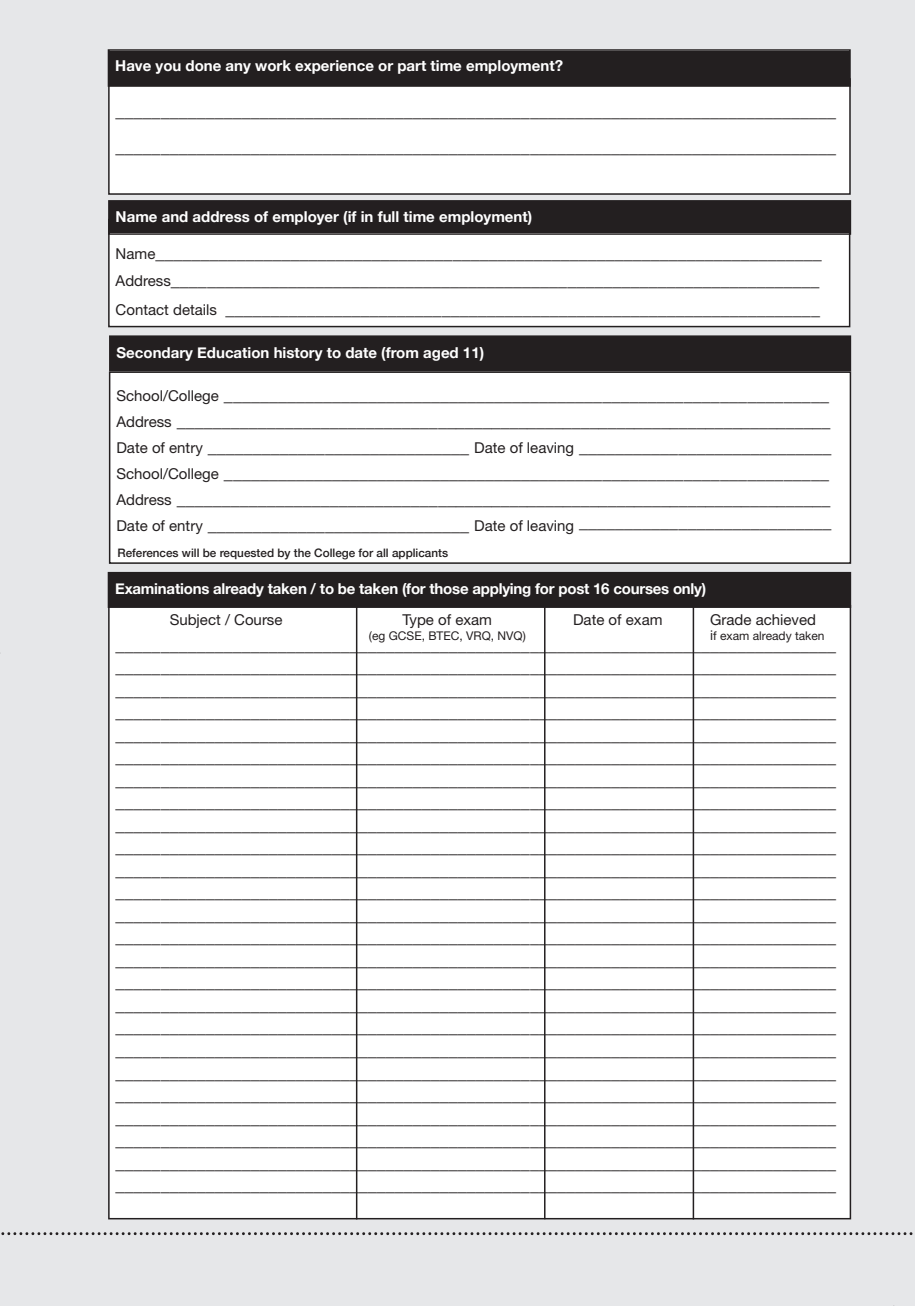
<style>
.page{position:relative;width:915px;height:1306px;background:#fff}
.page>*{position:absolute;margin:0;border:0;box-sizing:border-box;transform-origin:0 0}
.t1{font:18px/22.5px "Helvetica Neue";color:#231f20}
.t2{font:700 15px "Helvetica Neue";color:#fff}
.t3{font:15px "Helvetica Neue";color:#231f20}
.t4{font:12px "Helvetica Neue";color:#231f20}
.t5{font:500 11.7px "Helvetica Neue";color:#231f20}
.s1{font-size:15px}
.s2{font-size:13.5px}
</style>
<div class="page">
<div style="left:0;top:0;width:914px;height:1305px;background:#e6e7e9"></div>
<div style="left:109px;top:605px;width:741px;height:613px;background:#fff"></div>
<hr style="left:356px;top:586px;width:1px;height:633px;background:#231f20">
<hr style="left:544px;top:593px;width:1px;height:626px;background:#231f20">
<hr style="left:692px;top:583px;width:2px;height:636px;background:#231f20">
<svg style="left:1px;top:1232px;width:912px;height:3px"></svg>
<div style="left:109px;top:79px;width:740px;height:115px;background:#fff"></div>
<div style="left:108px;top:78px;width:742px;height:117px;border:2px solid #231f20"></div>
<div style="left:109px;top:219px;width:740px;height:107px;background:#fff"></div>
<div style="left:108px;top:219px;width:742px;height:108px;border:2px solid #231f20"></div>
<div style="left:109px;top:51px;width:739px;height:34px;background:#231f20"></div>
<div style="left:108px;top:49px;width:742px;height:38px;border:2px solid #231f20"></div>
<div style="left:110px;top:202px;width:739px;height:31px;background:#231f20"></div>
<div style="left:108px;top:200px;width:742px;height:35px;border:2px solid #231f20"></div>
<div style="left:109px;top:573px;width:740px;height:33px;background:#231f20"></div>
<div style="left:108px;top:572px;width:742px;height:36px;border:2px solid #231f20"></div>
<div style="left:110px;top:337px;width:739px;height:33px;background:#231f20"></div>
<div style="left:109px;top:335px;width:741px;height:36px;border:2px solid #231f20"></div>
<div style="left:110px;top:372px;width:740px;height:191px;background:#fff"></div>
<div style="left:109px;top:371px;width:741px;height:193px;border:2px solid #231f20"></div>
<hr style="left:872px;top:0;width:42px;height:1px;background:#000">
<hr style="left:872px;top:1305px;width:42px;height:1px;background:#000">
<hr style="left:0;top:632px;width:1px;height:42px;background:#000">
<p class="t2" style="left:115px;top:57px;width:449px">Have you done any work experience or part time employment?</p>
<p class="t1" style="left:116px;top:94px;width:721px;line-height:36px">________________________________________________________________________________ ________________________________________________________________________________</p>
<p class="t2" style="left:116px;top:208px;width:418px">Name and address of employer (if in full time employment)</p>
<p class="t1" style="left:116px;top:241px;width:707px;line-height:27.8px"><span class="s1">Name</span>__________________________________________________________________________<br><span class="s1">Address</span>________________________________________________________________________<br><span class="s1">Contact details</span> __________________________________________________________________</p>
<p class="t2" style="left:116px;top:343px;width:369px">Secondary Education history to date (from aged 11)</p>
<p class="t1" style="left:116px;top:383px;width:716px;line-height:26.1px"><span class="s1">School/College</span> ___________________________________________________________________ <span class="s1">Address</span> _________________________________________________________________________ <span class="s1">Date of entry</span> _____________________________ <span class="s1">Date of leaving</span> ____________________________ <span class="s1">School/College</span> ___________________________________________________________________ <span class="s1">Address</span> _________________________________________________________________________ <span class="s1">Date of entry</span> _____________________________ <span class="s1">Date of leaving</span> ____________________________</p>
<p class="t5" style="left:117px;top:545px;width:332px">References will be requested by the College for all applicants</p>
<p class="t2" style="left:115px;top:579px;width:592px">Examinations already taken / to be taken (for those applying for post 16 courses only)</p>
<p class="t3" style="left:170px;top:614px;width:114px">Subject / Course</p>
<p class="t3" style="left:402px;top:614px;width:91px">Type of exam</p>
<p class="t3" style="left:573px;top:614px;width:91px">Date of exam</p>
<p class="t3" style="left:710px;top:614px;width:107px">Grade achieved</p>
<p class="t4" style="left:369px;top:631px;width:158px">(eg GCSE, BTEC, VRQ, NVQ)</p>
<p class="t4" style="left:710px;top:631px;width:116px"><span class="s2">i</span>f exam already taken</p>
<p class="t1" style="left:116px;top:635px;width:721px;text-align:justify">________________________________________________________________________________ ________________________________________________________________________________ ________________________________________________________________________________ ________________________________________________________________________________ ________________________________________________________________________________ ________________________________________________________________________________ ________________________________________________________________________________ ________________________________________________________________________________ ________________________________________________________________________________ ________________________________________________________________________________ ________________________________________________________________________________ ________________________________________________________________________________ ________________________________________________________________________________ ________________________________________________________________________________ ________________________________________________________________________________ ________________________________________________________________________________ ________________________________________________________________________________ ________________________________________________________________________________ ________________________________________________________________________________ ________________________________________________________________________________ ________________________________________________________________________________ ________________________________________________________________________________ ________________________________________________________________________________ ________________________________________________________________________________ ________________________________________________________________________________</p>
</div>
